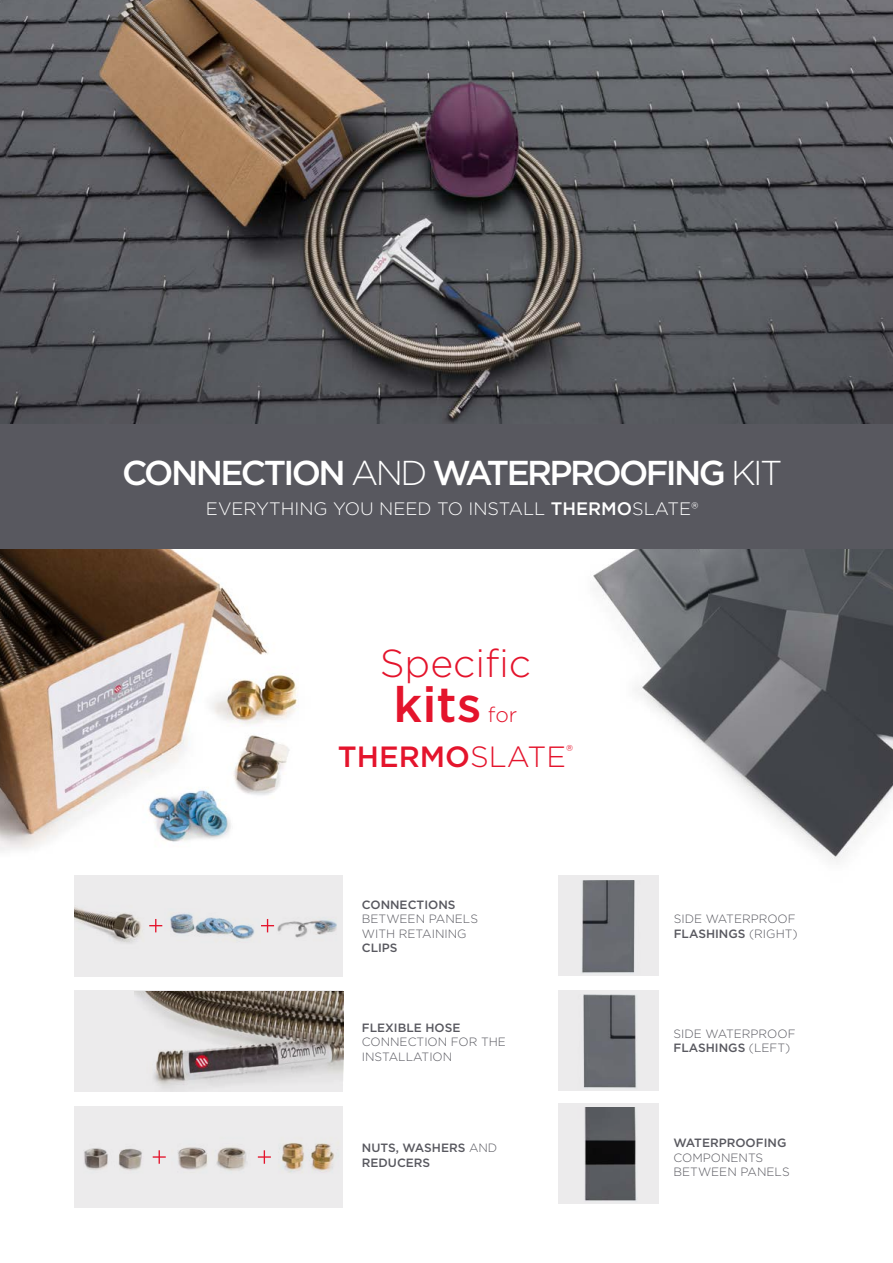
<style>
.page{position:relative;width:893px;height:1263px;background:#fff}
.page>*{position:absolute;margin:0;border:0;box-sizing:border-box;transform-origin:0 0}
.t1{font:500 49.5px "Gotham";color:#e4142c}
.t2{font:300 39px "Gotham";color:#e4142c}
.t3{font:500 34.5px "Gotham";letter-spacing:-.075em;color:#fff}
.t4{font:500 29.25px "Gotham";color:#e4142c}
.t5{font:300 21px "Gotham";color:#e4142c}
.t6{font:300 18px "Gotham";color:#fff}
.t7{font:300 12px/14.4px "Gotham";color:#58585f}
.t8{font:500 12px/14.4px "Gotham";color:#58585f}
.s1{font-weight:300}
.s2{font-weight:500}
.s3{font-style:inherit}
</style>
<div class="page">
<div style="left:75px;top:875px;width:268px;height:101px;background:#ecebec"></div>
<img style="left:74px;top:881px;width:67px;height:82px">
<img style="left:267px;top:919px;width:70px;height:19px">
<img style="left:170px;top:913px;width:85px;height:28px">
<img style="left:566px;top:548px;width:327px;height:314px">
<div style="left:75px;top:991px;width:268px;height:101px;background:#ecebec"></div>
<div style="left:75px;top:1106px;width:268px;height:101px;background:#ecebec"></div>
<div style="left:559px;top:875px;width:100px;height:101px;background:#ecebec"></div>
<div style="left:559px;top:990px;width:100px;height:101px;background:#ecebec"></div>
<div style="left:559px;top:1103px;width:100px;height:100px;background:#ecebec"></div>
<img style="left:0;top:548px;width:337px;height:303px">
<img style="left:0;top:0;width:893px;height:424px">
<svg style="left:261px;top:919px;width:13px;height:13px"></svg>
<svg style="left:258px;top:1150px;width:9px;height:14px"></svg>
<svg style="left:149px;top:919px;width:13px;height:13px"></svg>
<svg style="left:154px;top:1150px;width:12px;height:14px"></svg>
<img style="left:267px;top:1142px;width:68px;height:31px">
<img style="left:74px;top:1113px;width:80px;height:83px">
<img style="left:178px;top:1147px;width:69px;height:24px">
<img style="left:135px;top:991px;width:208px;height:97px">
<div style="left:0;top:424px;width:893px;height:124px;background:#58585f"></div>
<img style="left:581px;top:880px;width:54px;height:93px">
<img style="left:583px;top:995px;width:54px;height:93px">
<img style="left:567px;top:1107px;width:83px;height:97px">
<h3 class="t3" style="left:122px;top:450px;width:662px">CONNECTION <span class="s1">AND</span> WATERPROOFING <span class="s1">KIT</span></h3>
<h3 class="t6" style="left:206px;top:497px;width:494px">EVERYTHING YOU NEED TO INSTALL <span class="s2">THERMO</span><span class="s3">S</span>LATE®</h3>
<h2 class="t2" style="left:380px;top:638px;width:153px">Specific</h2>
<h1 class="t1" style="left:394px;top:672px;width:90px">kits</h1>
<h3 class="t5" style="left:488px;top:701px;width:31px">for</h3>
<h3 class="t4" style="left:338px;top:737px;width:237px">THERMO<span class="s1">SLATE</span><sup>®</sup></h3>
<p class="t8" style="left:362px;top:897px;width:95px">CONNECTIONS</p>
<p class="t7" style="left:362px;top:911px;width:118px">BETWEEN PANELS<br>WITH RETAINING</p>
<p class="t8" style="left:362px;top:940px;width:37px">CLIPS</p>
<p class="t8" style="left:362px;top:1020px;width:100px">FLEXIBLE HOSE</p>
<p class="t7" style="left:362px;top:1034px;width:146px">CONNECTION FOR THE<br>INSTALLATION</p>
<p class="t8" style="left:362px;top:1141px;width:137px">NUTS, WASHERS <span class="s1">AND<br></span>REDUCERS</p>
<p class="t7" style="left:674px;top:911px;width:125px">SIDE WATERPROOF<br><span class="s2">FLASHINGS</span> (RIGHT)</p>
<p class="t7" style="left:673px;top:1026px;width:123px">SIDE WATERPROOF<br><span class="s2">FLASHINGS</span> (LEFT)</p>
<p class="t8" style="left:673px;top:1136px;width:114px">WATERPROOFING</p>
<p class="t7" style="left:673px;top:1150px;width:118px">COMPONENTS<br>BETWEEN PANELS</p>
</div>
